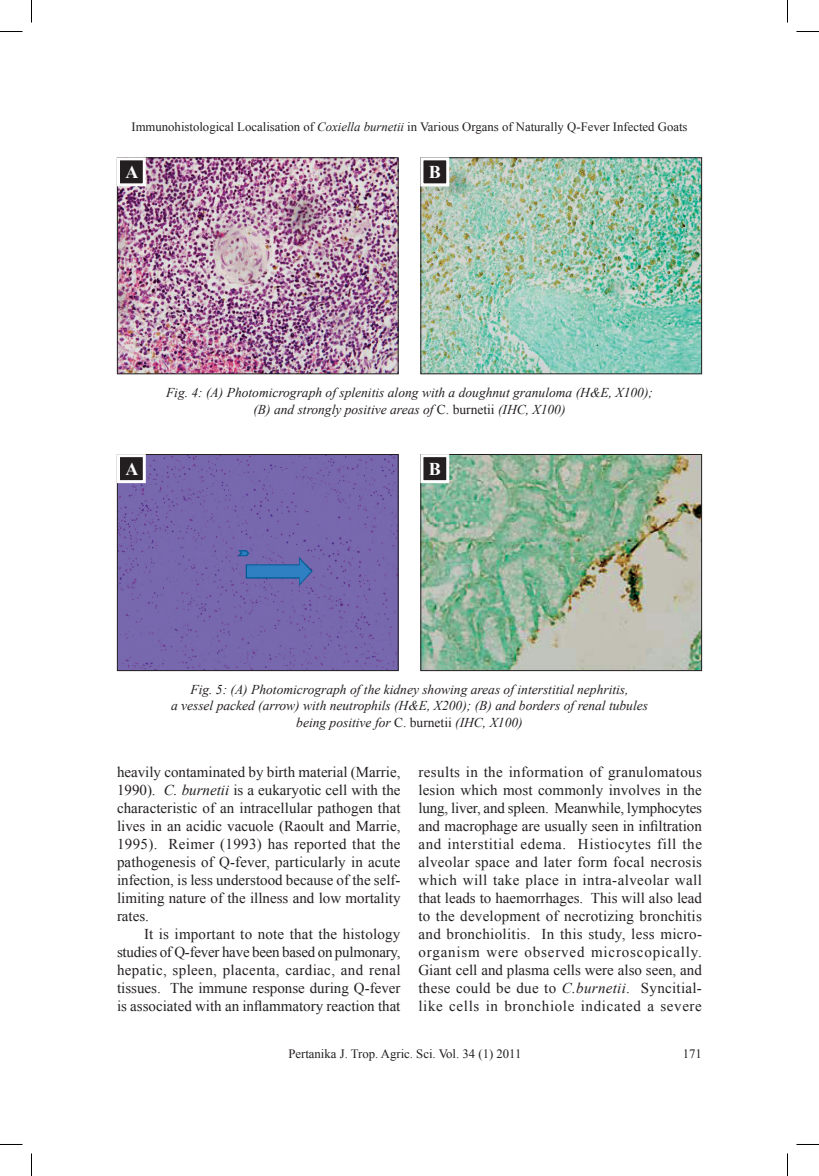
<style>
.page{position:relative;width:819px;height:1176px;background:#fff}
.page>*{position:absolute;margin:0;border:0;box-sizing:border-box;transform-origin:0 0}
.t1{font:700 18px "Times New Roman";color:#fff}
.Body_Text{font:15px/18px "Times New Roman";letter-spacing:.01em;color:#231f20;text-align:justify}
.First_para_body_text{font:15px/18px "Times New Roman";color:#231f20;text-align:justify}
.Caption_Figure{font:italic 13.5px/16.5px "Times New Roman";color:#231f20;text-align:center}
.t2{font:12.75px "Times New Roman";color:#231f20}
.s1{font-style:italic}
.s2{font-style:normal}
</style>
<div class="page">
<img style="left:119px;top:159px;width:278px;height:213px">
<div style="left:117px;top:157px;width:282px;height:217px;border:1px solid #231f20"></div>
<div style="left:118px;top:159px;width:26px;height:26px;background:#231f20"></div>
<div style="left:117px;top:157px;width:29px;height:29px;border:3px solid #fff"></div>
<img style="left:422px;top:159px;width:278px;height:213px">
<div style="left:420px;top:157px;width:282px;height:217px;border:1px solid #231f20"></div>
<div style="left:422px;top:159px;width:26px;height:26px;background:#231f20"></div>
<div style="left:420px;top:157px;width:29px;height:29px;border:3px solid #fff"></div>
<img style="left:119px;top:456px;width:278px;height:213px">
<div style="left:117px;top:454px;width:282px;height:217px;border:1px solid #231f20"></div>
<div style="left:118px;top:455px;width:26px;height:26px;background:#231f20"></div>
<div style="left:117px;top:454px;width:29px;height:29px;border:3px solid #fff"></div>
<img style="left:422px;top:456px;width:278px;height:213px">
<div style="left:420px;top:454px;width:282px;height:217px;border:1px solid #231f20"></div>
<div style="left:422px;top:455px;width:26px;height:26px;background:#231f20"></div>
<div style="left:420px;top:454px;width:29px;height:29px;border:3px solid #fff"></div>
<svg style="left:0;top:31px;width:22px;height:1px"></svg>
<svg style="left:796px;top:31px;width:23px;height:1px"></svg>
<svg style="left:0;top:1144px;width:22px;height:1px"></svg>
<svg style="left:796px;top:1144px;width:23px;height:1px"></svg>
<svg style="left:31px;top:0;width:1px;height:22px"></svg>
<svg style="left:31px;top:1153px;width:1px;height:22px"></svg>
<svg style="left:787px;top:0;width:1px;height:22px"></svg>
<svg style="left:787px;top:1153px;width:1px;height:22px"></svg>
<p class="t2" style="left:131px;top:118px;width:558px">Immunohistological Localisation of <span class="s1">Coxiella burnetii</span> in Various Organs of Naturally Q-Fever Infected Goats</p>
<p class="t1" style="left:125px;top:159px;width:14px">A</p>
<p class="t1" style="left:429px;top:159px;width:14px">B</p>
<p class="Caption_Figure" style="left:166px;top:384px;width:488px">Fig. 4: (A) Photomicrograph of splenitis along with a doughnut granuloma (H&amp;E, X100); (B) and strongly positive areas of <span class="s2">C. burnetii</span> (IHC, X100)</p>
<p class="t1" style="left:125px;top:456px;width:14px">A</p>
<p class="t1" style="left:429px;top:456px;width:14px">B</p>
<p class="Caption_Figure" style="left:171px;top:680px;width:479px">Fig. 5: (A) Photomicrograph of the kidney showing areas of interstitial nephritis,<br>a vessel packed (arrow) with neutrophils (H&amp;E, X200); (B) and borders of renal tubules being positive for <span class="s2">C. burnetii</span> (IHC, X100)</p>
<p class="First_para_body_text" style="left:117px;top:762px;width:285px">heavily contaminated by birth material (Marrie, 1990). <span class="s1">C. burnetii</span> is a eukaryotic cell with the characteristic of an intracellular pathogen that lives in an acidic vacuole (Raoult and Marrie, 1995). Reimer (1993) has reported that the pathogenesis of Q-fever, particularly in acute infection, is less understood because of the self&shy;limiting nature of the illness and low mortality rates.</p>
<p class="Body_Text" style="left:117px;top:924px;width:285px;text-indent:27px">It is important to note that the histology studies of Q-fever have been based on pulmonary, hepatic, spleen, placenta, cardiac, and renal tissues. The immune response during Q-fever is associated with an inflammatory reaction that</p>
<p class="Body_Text" style="left:418px;top:762px;width:285px">results in the information of granulomatous lesion which most commonly involves in the lung, liver, and spleen. Meanwhile, lymphocytes and macrophage are usually seen in infiltration and interstitial edema. Histiocytes fill the alveolar space and later form focal necrosis which will take place in intra-alveolar wall that leads to haemorrhages. This will also lead to the development of necrotizing bronchitis and bronchiolitis. In this study, less micro&shy;organism were observed microscopically.<br>Giant cell and plasma cells were also seen, and these could be due to <span class="s1">C.burnetii</span>. Syncitial&shy;like cells in bronchiole indicated a severe</p>
<p class="t2" style="left:288px;top:1045px;width:235px">Pertanika J. Trop. Agric. Sci. Vol. 34 (1) 2011</p>
<p class="t2" style="left:683px;top:1045px;width:21px">171</p>
</div>
